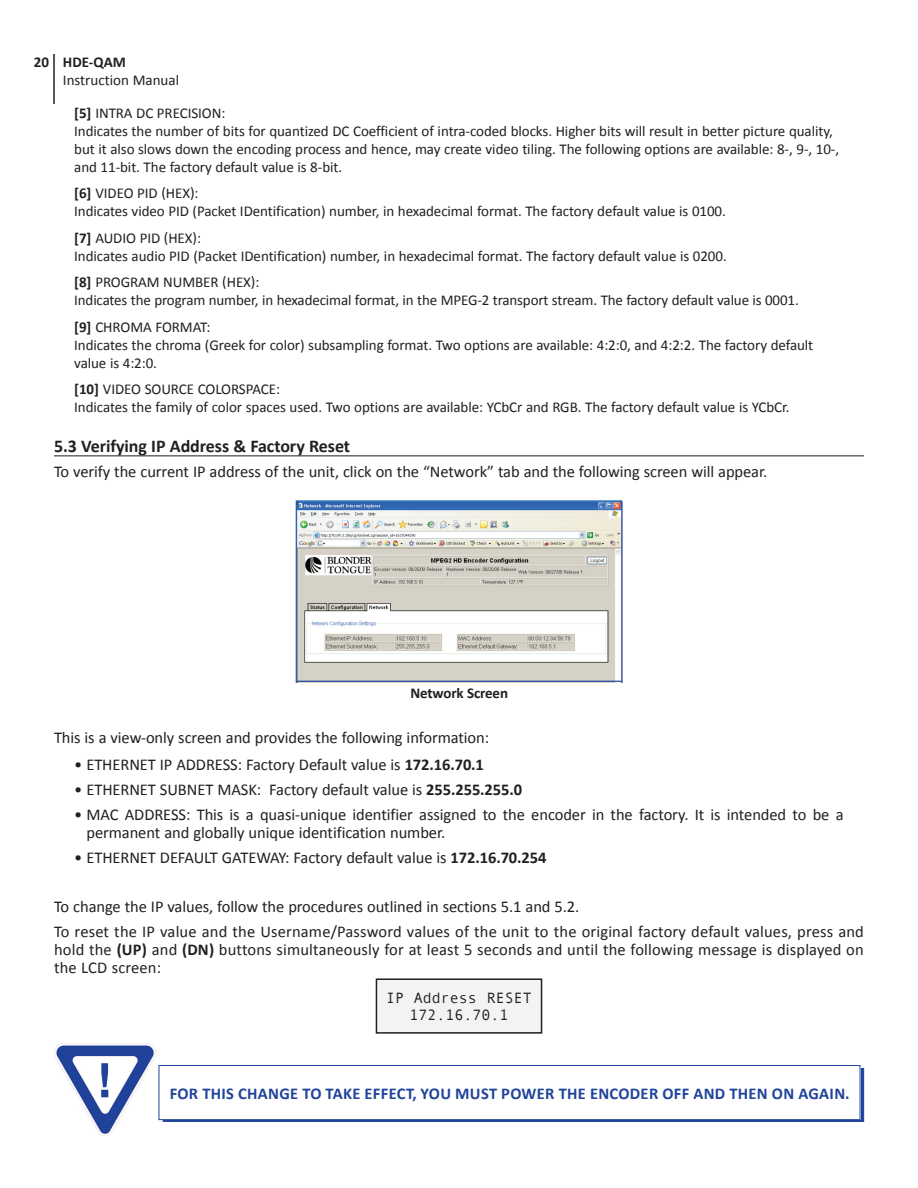
<style>
.page{position:relative;width:918px;height:1188px;background:#fff}
.page>*{position:absolute;margin:0;border:0;box-sizing:border-box;transform-origin:0 0}
.t1{font:700 18px "Calibri";letter-spacing:-.005em;color:#231f20}
.t2{font:16.5px/18px "Calibri";letter-spacing:-.005em;color:#231f20}
.t3{font:700 16.5px "Calibri";color:#1f439a}
.t4{font:15px/18px "Calibri";letter-spacing:-.005em;color:#231f20}
.t5{font:15px/17.1px "Andale Mono";color:#231f20;text-align:center}
.t6{font:700 15px "Calibri";letter-spacing:-.01em;color:#231f20}
.s1{font-weight:700}
</style>
<div class="page">
<hr style="left:53px;top:54px;width:2px;height:50px;background:#231f20">
<hr style="left:54px;top:455px;width:810px;height:1px;background:#231f20">
<div style="left:376px;top:979px;width:166px;height:54px;background:#f2f3f4"></div>
<div style="left:376px;top:978px;width:166px;height:56px;border:2px solid #231f20"></div>
<img style="left:295px;top:500px;width:328px;height:182px">
<hr style="left:297px;top:681px;width:324px;height:1px;background:#1f439a">
<div style="left:163px;top:1068px;width:701px;height:54px;background:linear-gradient(to bottom,#1f439a,#1f439a);border:1px solid #1f439a"></div>
<div style="left:159px;top:1066px;width:701px;height:54px;background:#fff"></div>
<div style="left:159px;top:1065px;width:701px;height:55px;border:1px solid #1f439a"></div>
<img style="left:54px;top:1043px;width:102px;height:93px">
<p class="t6" style="left:34px;top:52px;width:94px">20 HDE-QAM</p>
<p class="t4" style="left:63px;top:70px;width:118px">Instruction Manual</p>
<p class="t4" style="left:74px;top:103px;width:34px"><span class="s1">[5]</span> Intra</p>
<p class="t4" style="left:136px;top:103px;width:37px">DC Precision</p>
<p class="t4" style="left:74px;top:103px;width:766px;text-indent:147px">:<br>Indicates the number of bits for quantized DC Coefficient of intra-coded blocks. Higher bits will result in better picture quality, but it also slows down the encoding process and hence, may create video tiling. The following options are available: 8-, 9-, 10-, and 11-bit. The factory default value is 8-bit.</p>
<p class="t4" style="left:74px;top:184px;width:38px"><span class="s1">[6]</span> Video</p>
<p class="t4" style="left:74px;top:184px;width:653px;text-indent:63px">PID (Hex):<br>Indicates video PID (Packet IDentification) number, in hexadecimal format. The factory default value is 0100.</p>
<p class="t4" style="left:74px;top:228px;width:39px"><span class="s1">[7]</span> Audio</p>
<p class="t4" style="left:74px;top:228px;width:654px;text-indent:65px">PID (Hex):<br>Indicates audio PID (Packet IDentification) number, in hexadecimal format. The factory default value is 0200.</p>
<p class="t4" style="left:74px;top:273px;width:39px"><span class="s1">[8]</span> Program</p>
<p class="t4" style="left:163px;top:273px;width:20px">Number</p>
<p class="t4" style="left:74px;top:273px;width:726px;text-indent:148px">(Hex):<br>Indicates the program number, in hexadecimal format, in the MPEG-2 transport stream. The factory default value is 0001.</p>
<p class="t4" style="left:74px;top:317px;width:40px"><span class="s1">[9]</span> Chroma</p>
<p class="t4" style="left:155px;top:317px;width:17px">Format</p>
<p class="t4" style="left:74px;top:317px;width:741px;text-indent:132px">:<br>Indicates the chroma (Greek for color) subsampling format. Two options are available: 4:2:0, and 4:2:2. The factory default value is 4:2:0.</p>
<p class="t4" style="left:74px;top:380px;width:46px"><span class="s1">[10]</span> Video</p>
<p class="t4" style="left:145px;top:380px;width:17px">Source</p>
<p class="t4" style="left:198px;top:380px;width:17px">Colorspace</p>
<p class="t4" style="left:74px;top:380px;width:717px;text-indent:202px">:<br>Indicates the family of color spaces used. Two options are available: YCbCr and RGB. The factory default value is YCbCr.</p>
<p class="t1" style="left:54px;top:435px;width:298px">5.3 VERIFYING IP ADDRESS &amp; FACTORY RESET</p>
<p class="t2" style="left:54px;top:462px;width:715px">To verify the current IP address of the unit, click on the “Network” tab and the following screen will appear.</p>
<p class="t6" style="left:410px;top:683px;width:99px">NETWORK SCREEN</p>
<p class="t2" style="left:54px;top:727px;width:437px">This is a view-only screen and provides the following information:</p>
<p class="t2" style="left:74px;top:755px;width:30px">• Ethernet</p>
<p class="t2" style="left:160px;top:755px;width:36px">IP Address</p>
<p class="t2" style="left:238px;top:755px;width:248px">: Factory Default value is <span class="s1">172.16.70.1</span></p>
<p class="t2" style="left:74px;top:780px;width:30px">• Ethernet</p>
<p class="t2" style="left:160px;top:780px;width:18px">Subnet</p>
<p class="t2" style="left:217px;top:780px;width:306px">Mask: Factory default value is <span class="s1">255.255.255.0</span></p>
<p class="t2" style="left:74px;top:805px;width:70px">• MAC Address</p>
<p class="t2" style="left:86px;top:805px;width:759px;text-indent:100px">: This is a quasi-unique identifier assigned to the encoder in the factory. It is intended to be a permanent and globally unique identification number.</p>
<p class="t2" style="left:74px;top:847px;width:30px">• Ethernet</p>
<p class="t2" style="left:160px;top:847px;width:19px">Default</p>
<p class="t2" style="left:222px;top:847px;width:21px">Gateway</p>
<p class="t2" style="left:285px;top:847px;width:263px">: Factory default value is <span class="s1">172.16.70.254</span></p>
<p class="t2" style="left:54px;top:893px;width:811px;line-height:24.8px">To change the IP values, follow the procedures outlined in sections 5.1 and 5.2.<br>To reset the IP value and the Username/Password values of the unit to the original factory default values, press and</p>
<p class="t2" style="left:54px;top:940px;width:811px">hold the <span class="s1">(UP)</span> and <span class="s1">(DN)</span> buttons simultaneously for at least 5 seconds and until the following message is displayed on the LCD screen:</p>
<p class="t5" style="left:386px;top:988px;width:147px">IP Address RESET<br>172.16.70.1</p>
<p class="t3" style="left:170px;top:1083px;width:42px">FOR THIS</p>
<p class="t3" style="left:238px;top:1083px;width:11px">CHANGE</p>
<p class="t3" style="left:302px;top:1083px;width:33px">TO TAKE</p>
<p class="t3" style="left:365px;top:1083px;width:10px">EFFECT</p>
<p class="t3" style="left:413px;top:1083px;width:19px">, YOU</p>
<p class="t3" style="left:455px;top:1083px;width:12px">MUST</p>
<p class="t3" style="left:501px;top:1083px;width:12px">POWER</p>
<p class="t3" style="left:559px;top:1083px;width:10px">THE</p>
<p class="t3" style="left:590px;top:1083px;width:11px">ENCODER</p>
<p class="t3" style="left:662px;top:1083px;width:10px">OFF</p>
<p class="t3" style="left:693px;top:1083px;width:12px">AND</p>
<p class="t3" style="left:729px;top:1083px;width:11px">THEN</p>
<p class="t3" style="left:772px;top:1083px;width:37px">ON AGAIN</p>
<p class="t3" style="left:845px;top:1083px;width:6px">.</p>
</div>
